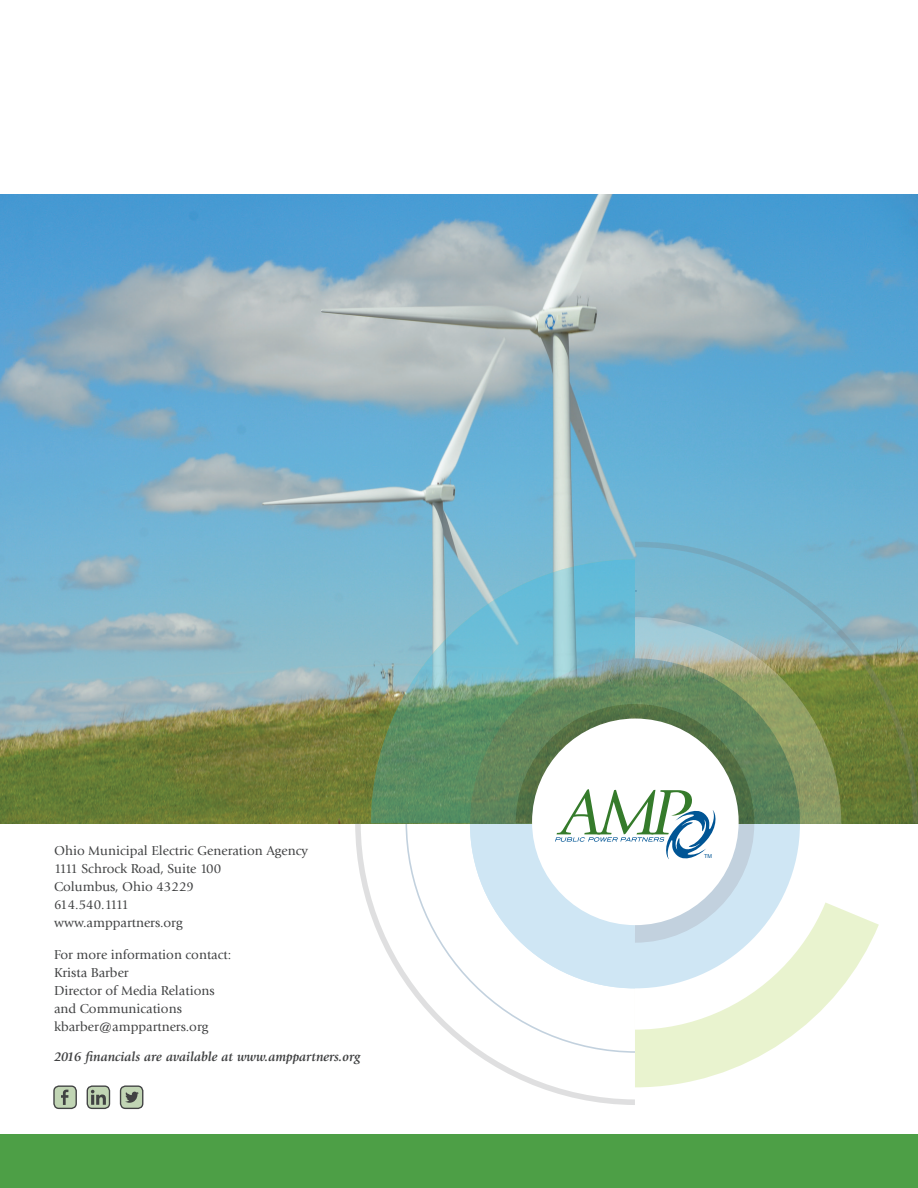
<style>
.page{position:relative;width:918px;height:1188px;background:#fff}
.page>*{position:absolute;margin:0;border:0;box-sizing:border-box;transform-origin:0 0}
.t1{font:13.5px/18px "Giovanni Std";color:#414243}
.t2{font:italic 700 13.5px "Giovanni Std";color:#414243}
.t3{font:5.4px "Arial";color:#005595}
</style>
<div class="page">
<img style="left:0;top:195px;width:918px;height:628px">
<svg style="left:635px;top:823px;width:244px;height:264px"></svg>
<svg style="left:371px;top:559px;width:264px;height:264px;background:#74aeae"></svg>
<svg style="left:355px;top:823px;width:280px;height:282px"></svg>
<svg style="left:635px;top:542px;width:283px;height:281px;background:#7da497"></svg>
<svg style="left:470px;top:658px;width:330px;height:330px"></svg>
<svg style="left:516px;top:704px;width:238px;height:239px;background:#7a987b"></svg>
<div style="left:532px;top:719px;width:207px;height:206px;background:#fff;border-radius:50%"></div>
<svg style="left:555px;top:789px;width:286px;height:241px"></svg>
<div style="left:0;top:1135px;width:918px;height:53px;background:#4d9f46"></div>
<div style="left:54px;top:1086px;width:22px;height:22px;background:#c1d5b4;border-radius:5px"></div>
<div style="left:53px;top:1085px;width:24px;height:24px;border:1px solid #414243;border-radius:5px"></div>
<svg style="left:61px;top:1090px;width:7px;height:15px"></svg>
<div style="left:87px;top:1086px;width:22px;height:22px;background:#c1d5b4;border-radius:5px"></div>
<div style="left:87px;top:1085px;width:23px;height:24px;border:1px solid #414243;border-radius:5px"></div>
<svg style="left:91px;top:1090px;width:15px;height:15px"></svg>
<div style="left:121px;top:1086px;width:22px;height:22px;background:#c1d5b4;border-radius:5px"></div>
<div style="left:120px;top:1085px;width:23px;height:24px;border:1px solid #414243;border-radius:5px"></div>
<svg style="left:125px;top:1092px;width:14px;height:11px"></svg>
<p class="t1" style="left:54px;top:842px;width:255px">Ohio Municipal Electric Generation Agency</p>
<p class="t3" style="left:704px;top:853px;width:9px">TM</p>
<p class="t1" style="left:54px;top:860px;width:169px">1111 Schrock Road, Suite 100<br>Columbus, Ohio 43229<br>614.540.1111 www.amppartners.org</p>
<p class="t1" style="left:54px;top:946px;width:179px">For more information contact:<br>Krista Barber<br>Director of Media Relations and Communications kbarber@amppartners.org</p>
<p class="t2" style="left:54px;top:1049px;width:308px">2016 financials are available at www.amppartners.org</p>
</div>
